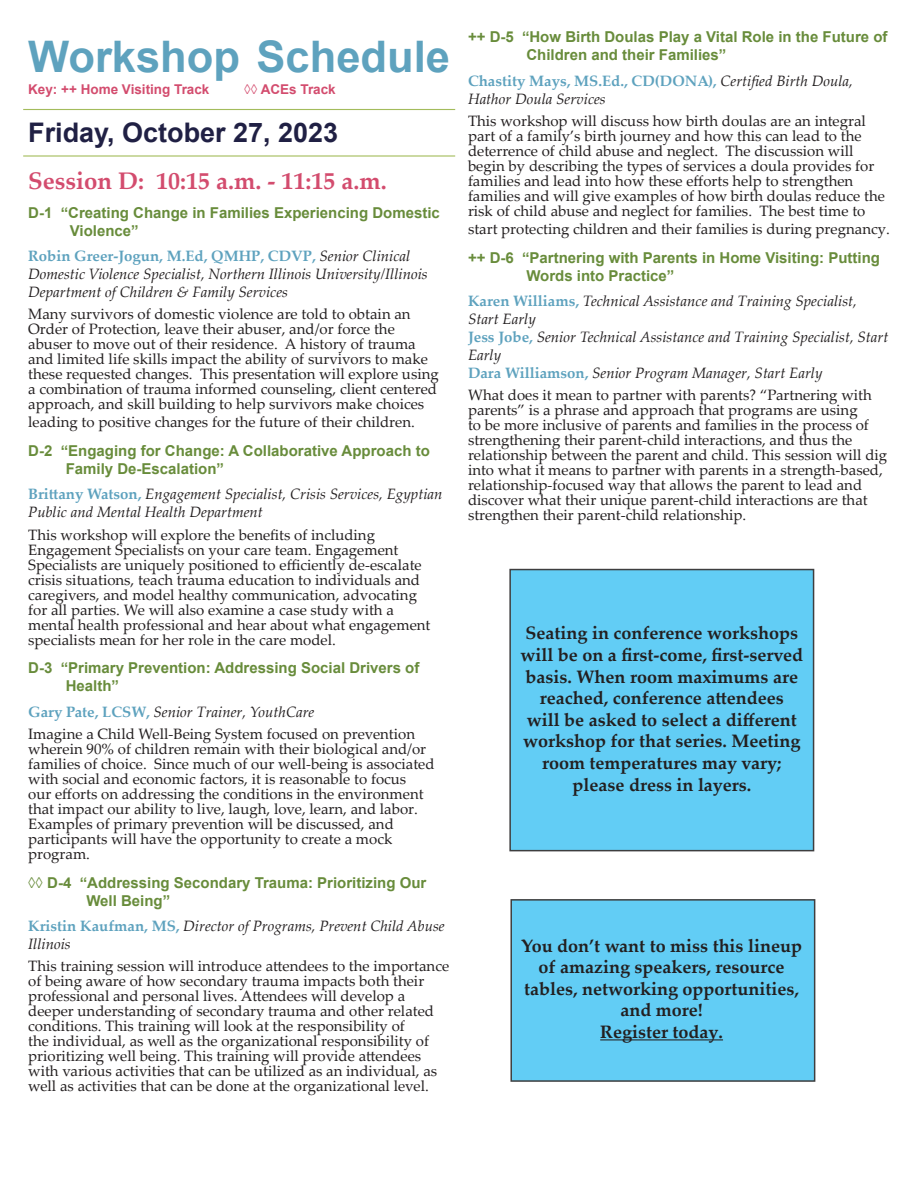
<style>
.page{position:relative;width:918px;height:1188px;background:#fff}
.page>*{position:absolute;margin:0;border:0;box-sizing:border-box;transform-origin:0 0}
.t1{font:700 43.5px "Arial";color:#5ea2be}
.t2{font:700 27px "Arial";color:#202044}
.t3{font:700 24px "Palatino Linotype";color:#d34c6e}
.t4{font:700 18px/21.6px "Palatino Linotype";color:#231f20;text-align:center}
.t5{font:15px/15px "Palatino Linotype";color:#231f20}
.t6{font:italic 15px/18px "Palatino Linotype";color:#231f20}
.t7{font:700 15px "Arial";color:#688c3b}
.t8{font:700 13.5px "Arial";color:#d34c6e}
.s1{font-weight:700;font-style:normal;color:#5ea2be}
</style>
<div class="page">
<hr style="left:23px;top:109px;width:432px;height:1px;background:#a3bc5c">
<hr style="left:23px;top:155px;width:432px;height:2px;background:#a3bc5c">
<div style="left:509px;top:569px;width:305px;height:282px;background:#62cdf5;border:2px solid #3e3e3f"></div>
<div style="left:510px;top:899px;width:305px;height:183px;background:#62cdf5;border:2px solid #3e3e3f"></div>
<hr style="left:600px;top:1039px;width:123px;height:1px;background:#231f20">
<p class="t1" style="left:28px;top:26px;width:423px">Workshop Schedule</p>
<p class="t8" style="left:28px;top:80px;width:183px">Key: ++ Home Visiting Track</p>
<p class="t8" style="left:244px;top:80px;width:93px">◊◊ ACEs Track</p>
<p class="t2" style="left:28px;top:114px;width:312px">Friday, October 27, 2023</p>
<p class="t3" style="left:28px;top:164px;width:360px">Session D: 10:15 a.m. - 11:15 a.m.</p>
<p class="t7" style="left:28px;top:202px;width:413px">D-1 “Creating Change in Families Experiencing Domestic</p>
<p class="t7" style="left:70px;top:220px;width:70px">Violence”</p>
<p class="t6" style="left:28px;top:247px;width:401px"><span class="s1">Robin Greer-Jogun, M.Ed, QMHP, CDVP,</span> Senior Clinical<br>Domestic Violence Specialist, Northern Illinois University/Illinois<br>Department of Children &amp; Family Services</p>
<p class="t5" style="left:28px;top:306px;width:412px">Many survivors of domestic violence are told to obtain an Order of Protection, leave their abuser, and/or force the abuser to move out of their residence. A history of trauma and limited life skills impact the ability of survivors to make these requested changes. This presentation will explore using a combination of trauma informed counseling, client centered approach, and skill building to help survivors make choices</p>
<p class="t5" style="left:28px;top:414px;width:388px">leading to positive changes for the future of their children.</p>
<p class="t7" style="left:28px;top:440px;width:403px">D-2 “Engaging for Change: A Collaborative Approach to</p>
<p class="t7" style="left:66px;top:458px;width:160px">Family De-Escalation”</p>
<p class="t6" style="left:28px;top:485px;width:416px"><span class="s1">Brittany Watson,</span> Engagement Specialist, Crisis Services, Egyptian<br>Public and Mental Health Department</p>
<p class="t5" style="left:28px;top:526px;width:404px">This workshop will explore the benefits of including Engagement Specialists on your care team. Engagement Specialists are uniquely positioned to efficiently de-escalate crisis situations, teach trauma education to individuals and caregivers, and model healthy communication, advocating for all parties. We will also examine a case study with a mental health professional and hear about what engagement specialists mean for her role in the care model.</p>
<p class="t7" style="left:28px;top:658px;width:393px">D-3 “Primary Prevention: Addressing Social Drivers of</p>
<p class="t7" style="left:66px;top:676px;width:55px">Health”</p>
<p class="t6" style="left:28px;top:702px;width:288px"><span class="s1">Gary Pate, LCSW,</span> Senior Trainer, YouthCare</p>
<p class="t5" style="left:28px;top:726px;width:408px">Imagine a Child Well-Being System focused on prevention wherein 90% of children remain with their biological and/or families of choice. Since much of our well-being is associated with social and economic factors, it is reasonable to focus<br>our efforts on addressing the conditions in the environment that impact our ability to live, laugh, love, learn, and labor.<br>Examples of primary prevention will be discussed, and participants will have the opportunity to create a mock program.</p>
<p class="t7" style="left:28px;top:872px;width:400px">◊◊ D-4 “Addressing Secondary Trauma: Prioritizing Our</p>
<p class="t7" style="left:86px;top:890px;width:85px">Well Being”</p>
<p class="t6" style="left:28px;top:916px;width:418px"><span class="s1">Kristin Kaufman, MS,</span> Director of Programs, Prevent Child Abuse<br>Illinois</p>
<p class="t5" style="left:28px;top:958px;width:423px">This training session will introduce attendees to the importance of being aware of how secondary trauma impacts both their professional and personal lives. Attendees will develop a deeper understanding of secondary trauma and other related conditions. This training will look at the responsibility of<br>the individual, as well as the organizational responsibility of prioritizing well being. This training will provide attendees with various activities that can be utilized as an individual, as well as activities that can be done at the organizational level.</p>
<p class="t7" style="left:468px;top:27px;width:421px">++ D-5 “How Birth Doulas Play a Vital Role in the Future of</p>
<p class="t7" style="left:526px;top:45px;width:202px">Children and their Families”</p>
<p class="t6" style="left:468px;top:71px;width:387px"><span class="s1">Chastity Mays, MS.Ed., CD(DONA),</span> Certified Birth Doula,<br>Hathor Doula Services</p>
<p class="t5" style="left:468px;top:113px;width:418px">This workshop will discuss how birth doulas are an integral part of a family’s birth journey and how this can lead to the deterrence of child abuse and neglect. The discussion will begin by describing the types of services a doula provides for families and lead into how these efforts help to strengthen families and will give examples of how birth doulas reduce the risk of child abuse and neglect for families. The best time to</p>
<p class="t5" style="left:468px;top:221px;width:423px">start protecting children and their families is during pregnancy.</p>
<p class="t7" style="left:468px;top:247px;width:414px">++ D-6 “Partnering with Parents in Home Visiting: Putting</p>
<p class="t7" style="left:526px;top:265px;width:150px">Words into Practice”</p>
<p class="t6" style="left:468px;top:291px;width:390px"><span class="s1">Karen Williams,</span> Technical Assistance and Training Specialist,<br>Start Early</p>
<p class="t6" style="left:468px;top:327px;width:422px"><span class="s1">Jess Jobe,</span> Senior Technical Assistance and Training Specialist, Start<br>Early</p>
<p class="t6" style="left:468px;top:363px;width:356px"><span class="s1">Dara Williamson,</span> Senior Program Manager, Start Early</p>
<p class="t5" style="left:468px;top:387px;width:421px">What does it mean to partner with parents? “Partnering with parents” is a phrase and approach that programs are using<br>to be more inclusive of parents and families in the process of strengthening their parent-child interactions, and thus the relationship between the parent and child. This session will dig into what it means to partner with parents in a strength-based, relationship-focused way that allows the parent to lead and discover what their unique parent-child interactions are that strengthen their parent-child relationship.</p>
<p class="t4" style="left:520px;top:622px;width:284px">Seating in conference workshops will be on a first-come, first-served basis. When room maximums are reached, conference attendees<br>will be asked to select a different workshop for that series. Meeting room temperatures may vary; please dress in layers.</p>
<p class="t4" style="left:521px;top:934px;width:282px">You don’t want to miss this lineup of amazing speakers, resource tables, networking opportunities, and more!</p>
<p class="t4" style="left:600px;top:1021px;width:124px">Register today.</p>
</div>
